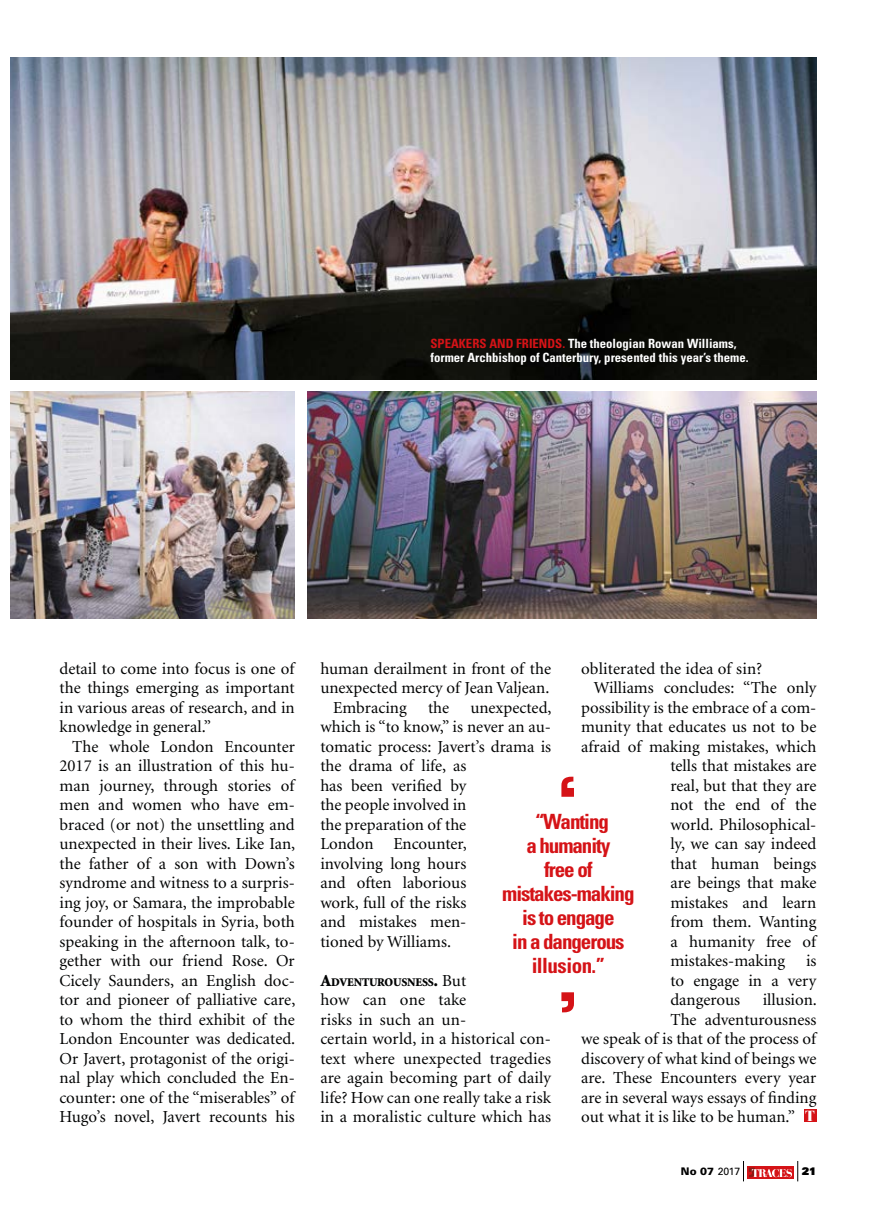
<style>
.page{position:relative;width:893px;height:1212px;background:#fff}
.page>*{position:absolute;margin:0;border:0;box-sizing:border-box;transform-origin:0 0}
.t1{font:700 condensed 21px/24px "Univers";letter-spacing:-.05em;color:#d51317;text-align:center}
.t2{font:16.8px/19.5px "Minion";color:#010202;text-align:justify}
.t3{font:700 condensed 12.75px/14.2px "Univers";color:#fff}
.t4{font:900 11.7px "Minion";letter-spacing:-.015em;color:#010202}
.t5{font:900 10.5px "Univers";color:#000}
.t6{font:900 10.5px "Univers";color:#000}
.s1{color:#d51317}
.s2{font-size:16.8px}
.s3{font-weight:400;font-size:16.8px}
.s4{font-family:"Bauer Bodoni";font-weight:900;font-size:14.55px;color:#fff}
.s5{font-weight:400}
</style>
<div class="page">
<svg style="left:743px;top:1161px;width:55px;height:20px"></svg>
<div style="left:804px;top:1109px;width:12px;height:13px;background:#d51317"></div>
<svg style="left:561px;top:992px;width:13px;height:20px"></svg>
<svg style="left:561px;top:777px;width:13px;height:20px"></svg>
<img style="left:11px;top:57px;width:805px;height:323px">
<img style="left:308px;top:391px;width:508px;height:227px">
<img style="left:11px;top:391px;width:284px;height:227px">
<p class="t3" style="left:431px;top:336px;width:319px"><span class="s1">SPEAKERS AND FRIENDS.</span> The theologian Rowan Williams, former Archbishop of Canterbury, presented this year’s theme.</p>
<p class="t2" style="left:60px;top:659px;width:237px">detail to come into focus is one of the things emerging as important in various areas of research, and in knowledge in general.”</p>
<p class="t2" style="left:60px;top:737px;width:237px;text-indent:13px">The whole London Encounter 2017 is an illustration of this hu&shy;man journey, through stories of men and women who have em&shy;braced (or not) the unsettling and unexpected in their lives. Like Ian, the father of a son with Down’s syndrome and witness to a surpris&shy;ing joy, or Samara, the improbable founder of hospitals in Syria, both speaking in the afternoon talk, to&shy;gether with our friend Rose. Or Cicely Saunders, an English doc&shy;tor and pioneer of palliative care, to whom the third exhibit of the London Encounter was dedicated.<br>Or Javert, protagonist of the origi&shy;nal play which concluded the En&shy;counter: one of the “miserables” of Hugo’s novel, Javert recounts his</p>
<p class="t2" style="left:581px;top:659px;width:182px">obliterated the idea of sin?</p>
<p class="t2" style="left:594px;top:679px;width:224px">Williams concludes: “The only</p>
<p class="t2" style="left:581px;top:698px;width:237px">possibility is the embrace of a com-</p>
<p class="t2" style="left:581px;top:718px;width:237px">munity that educates us not to be</p>
<p class="t2" style="left:581px;top:737px;width:237px">afraid of making mistakes, which</p>
<p class="t2" style="left:670px;top:757px;width:147px">tells that mistakes are</p>
<p class="t2" style="left:670px;top:776px;width:147px">real, but that they are</p>
<p class="t2" style="left:670px;top:796px;width:147px">not the end of the</p>
<p class="t2" style="left:670px;top:815px;width:147px">world. Philosophical-</p>
<p class="t2" style="left:670px;top:835px;width:147px">ly, we can say indeed</p>
<p class="t2" style="left:670px;top:854px;width:147px">that human beings</p>
<p class="t2" style="left:670px;top:874px;width:147px">are beings that make</p>
<p class="t2" style="left:670px;top:893px;width:147px">mistakes and learn</p>
<p class="t2" style="left:670px;top:913px;width:147px">from them. Wanting</p>
<p class="t2" style="left:670px;top:932px;width:147px">a humanity free of</p>
<p class="t2" style="left:670px;top:952px;width:147px">mistakes-making is</p>
<p class="t2" style="left:670px;top:971px;width:147px">to engage in a very</p>
<p class="t2" style="left:670px;top:991px;width:71px">dangerous</p>
<p class="t2" style="left:320px;top:659px;width:232px">human derailment in front of the</p>
<p class="t2" style="left:320px;top:679px;width:231px">unexpected mercy of Jean Valjean.</p>
<p class="t2" style="left:333px;top:698px;width:75px">Embracing</p>
<p class="t2" style="left:428px;top:698px;width:23px">the</p>
<p class="t2" style="left:320px;top:698px;width:233px;text-align:left;text-indent:150px">unexpected, which is “to know,” is never an au&shy;tomatic process: Javert’s drama is the drama of life, as<br>has been verified by<br>the people involved in<br>the preparation of the<br>London Encounter,<br>involving long hours<br>and often laborious<br>work, full of the risks<br>and mistakes men-<br>tioned by Williams.</p>
<p class="t4" style="left:320px;top:976px;width:147px"><span class="s2">A</span>DVENTUROUSNESS<span class="s2">.</span> <span class="s3">But</span></p>
<p class="t2" style="left:320px;top:991px;width:232px;text-align:left">how can one take<br>risks in such an un-<br>certain world, in a historical con&shy;text where unexpected tragedies are again becoming part of daily life? How can one really take a risk in a moralistic culture which has</p>
<p class="t1" style="left:502px;top:809px;width:134px">“Wanting<br>a humanity<br>free of mistakes-making is to engage<br>in a dangerous illusion.”</p>
<p class="t2" style="left:581px;top:991px;width:237px;text-align:right">illusion.<br>The adventurousness<br>we speak of is that of the process of discovery of what kind of beings we are. These Encounters every year are in several ways essays of finding out what it is like to be human.” <span class="s4">T</span></p>
<p class="t5" style="left:681px;top:1165px;width:61px">No 07 <span class="s5">2017</span></p>
<p class="t6" style="left:802px;top:1165px;width:16px">21</p>
</div>
